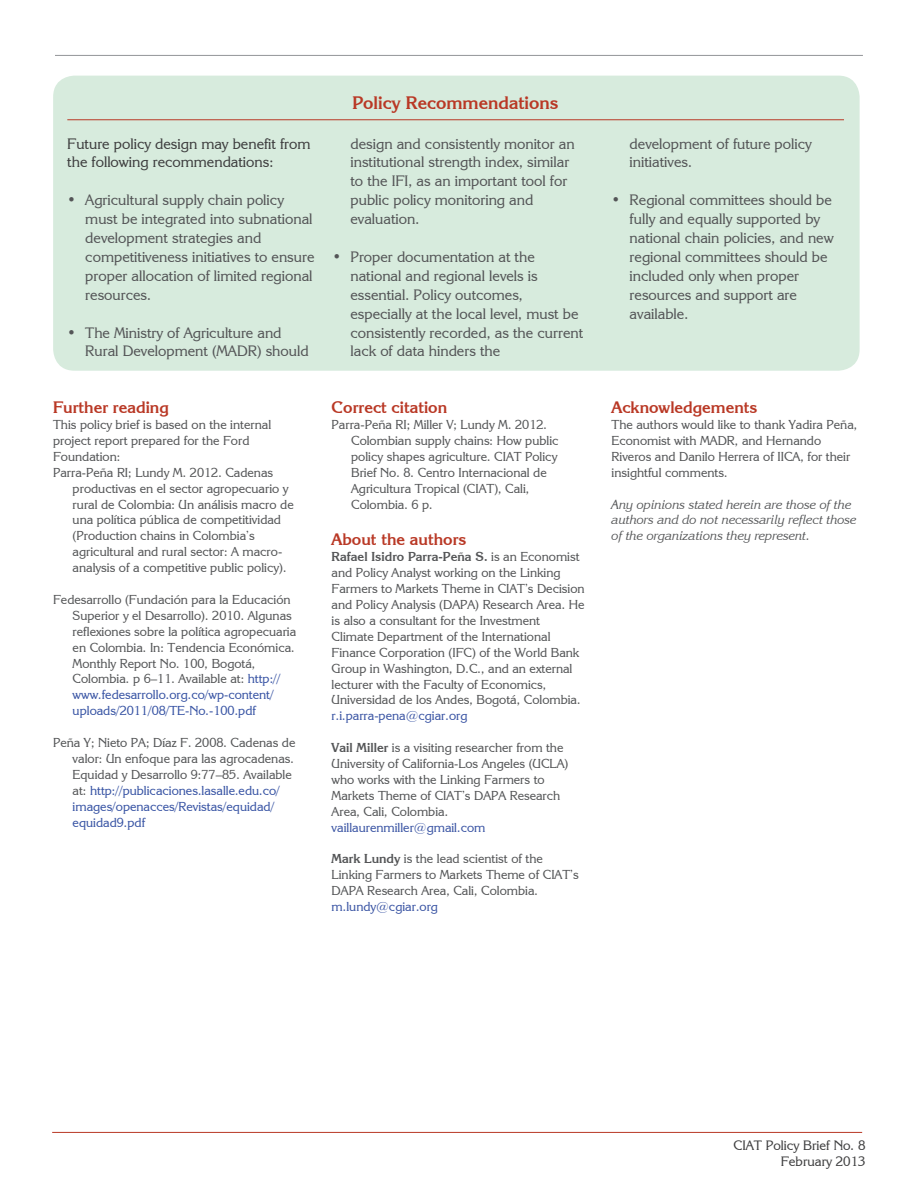
<style>
.page{position:relative;width:918px;height:1188px;background:#fff}
.page>*{position:absolute;margin:0;border:0;box-sizing:border-box;transform-origin:0 0}
.t1{font:700 18px "Korinna IT Cby BT";color:#b93825}
.t2{font:700 16.5px "Korinna IT Cby BT";color:#b93825}
.t3{font:15px/18.9px "Korinna IT Cby BT";color:#545557}
.t4{font:15px/18.9px "Korinna IT Cby BT";color:#3e3e3f}
.t5{font:13.5px/16.2px "Korinna IT Cby BT";color:#3e3e3f;text-align:right}
.t6{font:12.9px/15.9px "Korinna IT Cby BT";color:#545557}
.t7{font:italic 12.9px/15.9px "Korinna IT Cby BT";color:#545557}
.t8{font:12.9px "Korinna IT Cby BT";color:#3b55a4}
.s1{color:#3854a4}
.s2{font-weight:700}
</style>
<div class="page">
<div style="left:53px;top:76px;width:807px;height:295px;background:#d7ebdd;border-radius:21px"></div>
<hr style="left:55px;top:55px;width:808px;height:1px;background:#939598">
<hr style="left:52px;top:1132px;width:810px;height:1px;background:#b93825">
<hr style="left:67px;top:119px;width:777px;height:1px;background:#b93825">
<p class="t4" style="left:67px;top:134px;width:245px">Future policy design may benefit from the following recommendations:</p>
<p class="t3" style="left:85px;top:190px;width:231px;text-indent:-18px">• Agricultural supply chain policy must be integrated into subnational development strategies and competitiveness initiatives to ensure proper allocation of limited regional resources.</p>
<p class="t3" style="left:85px;top:323px;width:225px;text-indent:-18px">• The Ministry of Agriculture and<br>Rural Development (MADR) should</p>
<p class="t2" style="left:53px;top:397px;width:117px">Further reading</p>
<p class="t6" style="left:53px;top:416px;width:220px">This policy brief is based on the internal</p>
<p class="t6" style="left:53px;top:432px;width:198px">project report prepared for the Ford</p>
<p class="t6" style="left:53px;top:448px;width:69px">Foundation:</p>
<p class="t6" style="left:53px;top:464px;width:222px">Parra-Peña RI; Lundy M. 2012. Cadenas</p>
<p class="t6" style="left:73px;top:480px;width:217px">productivas en el sector agropecuario y</p>
<p class="t6" style="left:73px;top:496px;width:223px">rural de Colombia: Un análisis macro de</p>
<p class="t6" style="left:73px;top:512px;width:210px">una política pública de competitividad</p>
<p class="t6" style="left:73px;top:528px;width:184px">(Production chains in Colombia’s</p>
<p class="t6" style="left:73px;top:544px;width:211px">agricultural and rural sector: A macro-</p>
<p class="t6" style="left:73px;top:560px;width:215px">analysis of a competitive public policy).</p>
<p class="t6" style="left:73px;top:591px;width:225px;text-indent:-20px">Fedesarrollo (Fundación para la Educación Superior y el Desarrollo). 2010. Algunas reflexiones sobre la política agropecuaria en Colombia. In: Tendencia Económica.<br>Monthly Report No. 100, Bogotá, Colombia. p 6–11. Available at: <span class="s1">http:// www.fedesarrollo.org.co/wp-content/ uploads/2011/08/TE-No.-100.pdf</span></p>
<p class="t6" style="left:73px;top:734px;width:224px;text-indent:-20px">Peña Y; Nieto PA; Díaz F. 2008. Cadenas de valor: Un enfoque para las agrocadenas.<br>Equidad y Desarrollo 9:77–85. Available at: <span class="s1">http://publicaciones.lasalle.edu.co/ images/openacces/Revistas/equidad/ equidad9.pdf</span></p>
<h1 class="t1" style="left:352px;top:92px;width:208px">Policy Recommendations</h1>
<p class="t3" style="left:351px;top:134px;width:226px">design and consistently monitor an institutional strength index, similar to the IFI, as an important tool for public policy monitoring and evaluation.</p>
<p class="t3" style="left:351px;top:247px;width:234px;text-indent:-18px">• Proper documentation at the national and regional levels is essential. Policy outcomes, especially at the local level, must be consistently recorded, as the current lack of data hinders the</p>
<p class="t2" style="left:332px;top:397px;width:117px">Correct citation</p>
<p class="t6" style="left:351px;top:416px;width:209px;text-indent:-20px">Parra-Peña RI; Miller V; Lundy M. 2012.<br>Colombian supply chains: How public policy shapes agriculture. CIAT Policy Brief No. 8. Centro Internacional de Agricultura Tropical (CIAT), Cali, Colombia. 6 p.</p>
<p class="t2" style="left:332px;top:530px;width:137px">About the authors</p>
<p class="t6" style="left:332px;top:549px;width:254px"><span class="s2">Rafael Isidro Parra-Peña S.</span> is an Economist and Policy Analyst working on the Linking Farmers to Markets Theme in CIAT’s Decision and Policy Analysis (DAPA) Research Area. He is also a consultant for the Investment Climate Department of the International Finance Corporation (IFC) of the World Bank Group in Washington, D.C., and an external lecturer with the Faculty of Economics, Universidad de los Andes, Bogotá, Colombia.</p>
<p class="t8" style="left:332px;top:708px;width:137px">r.i.parra-pena@cgiar.org</p>
<p class="t6" style="left:332px;top:740px;width:238px"><span class="s2">Vail Miller</span> is a visiting researcher from the University of California-Los Angeles (UCLA) who works with the Linking Farmers to Markets Theme of CIAT’s DAPA Research Area, Cali, Colombia.</p>
<p class="t8" style="left:332px;top:819px;width:155px">vaillaurenmiller@gmail.com</p>
<p class="t6" style="left:332px;top:851px;width:249px"><span class="s2">Mark Lundy</span> is the lead scientist of the<br>Linking Farmers to Markets Theme of CIAT’s<br>DAPA Research Area, Cali, Colombia.</p>
<p class="t8" style="left:332px;top:899px;width:108px">m.lundy@cgiar.org</p>
<p class="t3" style="left:630px;top:134px;width:184px">development of future policy initiatives.</p>
<p class="t3" style="left:630px;top:190px;width:205px;text-indent:-18px">• Regional committees should be fully and equally supported by national chain policies, and new regional committees should be included only when proper resources and support are available.</p>
<p class="t2" style="left:612px;top:397px;width:148px">Acknowledgements</p>
<p class="t6" style="left:612px;top:416px;width:247px">The authors would like to thank Yadira Peña, Economist with MADR, and Hernando Riveros and Danilo Herrera of IICA, for their insightful comments.</p>
<p class="t7" style="left:612px;top:496px;width:247px">Any opinions stated herein are those of the authors and do not necessarily reflect those of the organizations they represent.</p>
<p class="t5" style="left:733px;top:1137px;width:134px">CIAT Policy Brief No. 8<br>February 2013</p>
</div>
